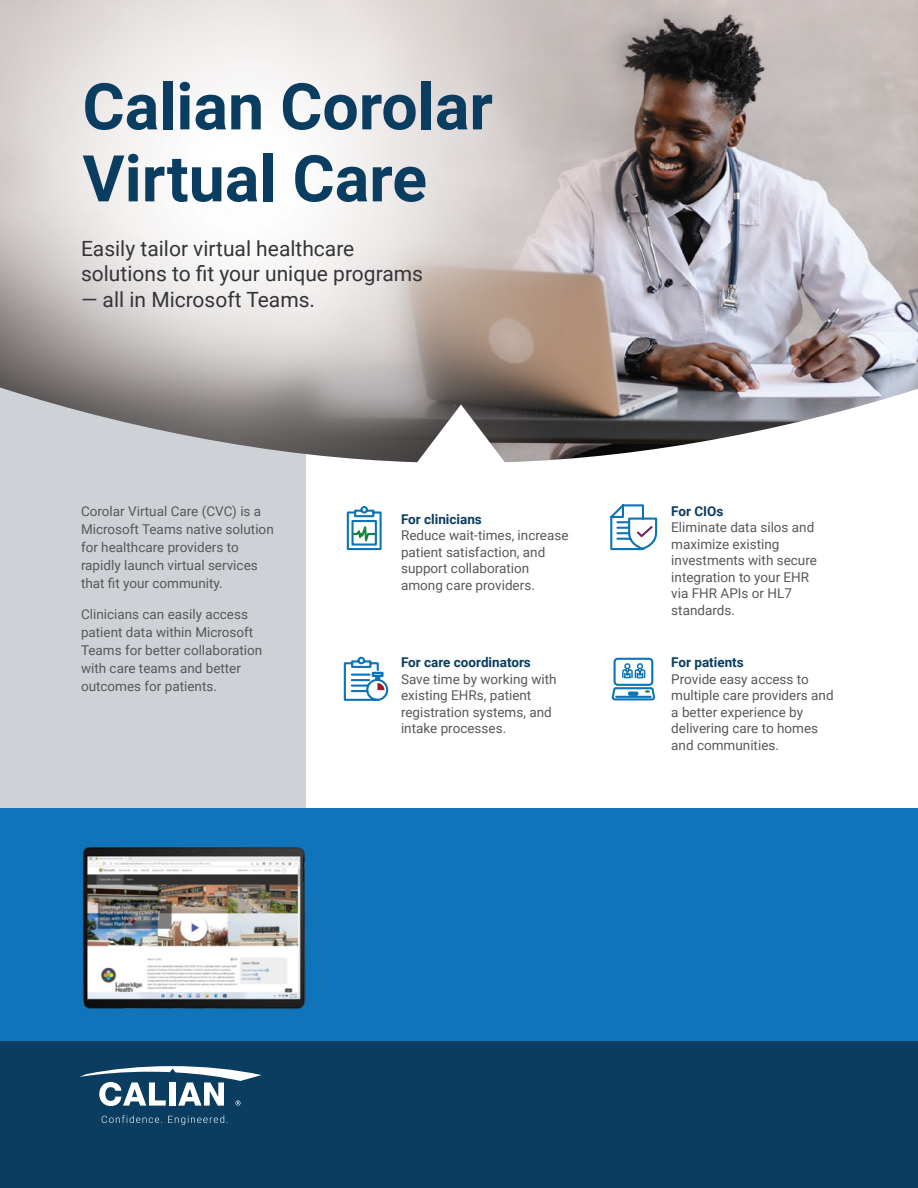
<style>
.page{position:relative;width:918px;height:1188px;background:#fff}
.page>*{position:absolute;margin:0;border:0;box-sizing:border-box;transform-origin:0 0}
.RB_Title_1{font:700 64.5px "Roboto";color:#0a3d60}
.RB_Body{font:21px "Roboto";color:#363536}
.RB_Body-2{font:13.5px/16.5px "Roboto";color:#58585a}
.RB_Body-3{font:700 13.5px "Roboto";color:#0a3d60}
</style>
<div class="page">
<div style="left:0;top:0;width:306px;height:1188px;background:#ced1d6"></div>
<div style="left:0;top:808px;width:918px;height:248px;background:#0f74b9"></div>
<div style="left:0;top:1041px;width:918px;height:147px;background:#0a3d60"></div>
<svg style="left:80px;top:1066px;width:181px;height:40px"></svg>
<svg style="left:102px;top:1115px;width:60px;height:8px"></svg>
<svg style="left:168px;top:1115px;width:60px;height:10px"></svg>
<img style="left:0;top:0;width:918px;height:462px">
<img style="left:83px;top:847px;width:223px;height:163px">
<svg style="left:346px;top:506px;width:36px;height:45px"></svg>
<svg style="left:610px;top:504px;width:48px;height:47px"></svg>
<svg style="left:343px;top:656px;width:46px;height:45px"></svg>
<div style="left:372px;top:672px;width:12px;height:5px;border:2px solid #0b75b8"></div>
<svg style="left:611px;top:657px;width:45px;height:44px"></svg>
<p class="RB_Title_1" style="left:82px;top:61px;width:412px">Calian Corolar</p>
<p class="RB_Title_1" style="left:82px;top:133px;width:346px">Virtual Care</p>
<p class="RB_Body" style="left:81px;top:233px;width:275px">Easily tailor virtual healthcare</p>
<p class="RB_Body" style="left:81px;top:259px;width:344px">solutions to fit your unique programs</p>
<p class="RB_Body" style="left:81px;top:284px;width:236px">— all in Microsoft Teams.</p>
<p class="RB_Body-2" style="left:81px;top:502px;width:194px;line-height:18px">Corolar Virtual Care (CVC) is a<br>Microsoft Teams native solution for healthcare providers to rapidly launch virtual services that fit your community.</p>
<p class="RB_Body-2" style="left:81px;top:605px;width:183px;line-height:18px">Clinicians can easily access patient data within Microsoft<br>Teams for better collaboration with care teams and better outcomes for patients.</p>
<p class="RB_Body-3" style="left:401px;top:510px;width:82px">For clinicians</p>
<p class="RB_Body-2" style="left:401px;top:527px;width:169px">Reduce wait-times, increase patient satisfaction, and support collaboration</p>
<p class="RB_Body-2" style="left:401px;top:576px;width:135px">among care providers.</p>
<p class="RB_Body-3" style="left:401px;top:653px;width:131px">For care coordinators</p>
<p class="RB_Body-2" style="left:401px;top:670px;width:157px">Save time by working with existing EHRs, patient registration systems, and intake processes.</p>
<p class="RB_Body-3" style="left:671px;top:502px;width:54px">For CIOs</p>
<p class="RB_Body-2" style="left:671px;top:519px;width:145px">Eliminate data silos and maximize existing</p>
<p class="RB_Body-2" style="left:671px;top:552px;width:147px">investments with secure integration to your EHR via FHR APIs or HL7 standards.</p>
<p class="RB_Body-3" style="left:671px;top:653px;width:74px">For patients</p>
<p class="RB_Body-2" style="left:671px;top:670px;width:164px">Provide easy access to multiple care providers and a better experience by</p>
<p class="RB_Body-2" style="left:671px;top:720px;width:148px">delivering care to homes and communities.</p>
</div>
